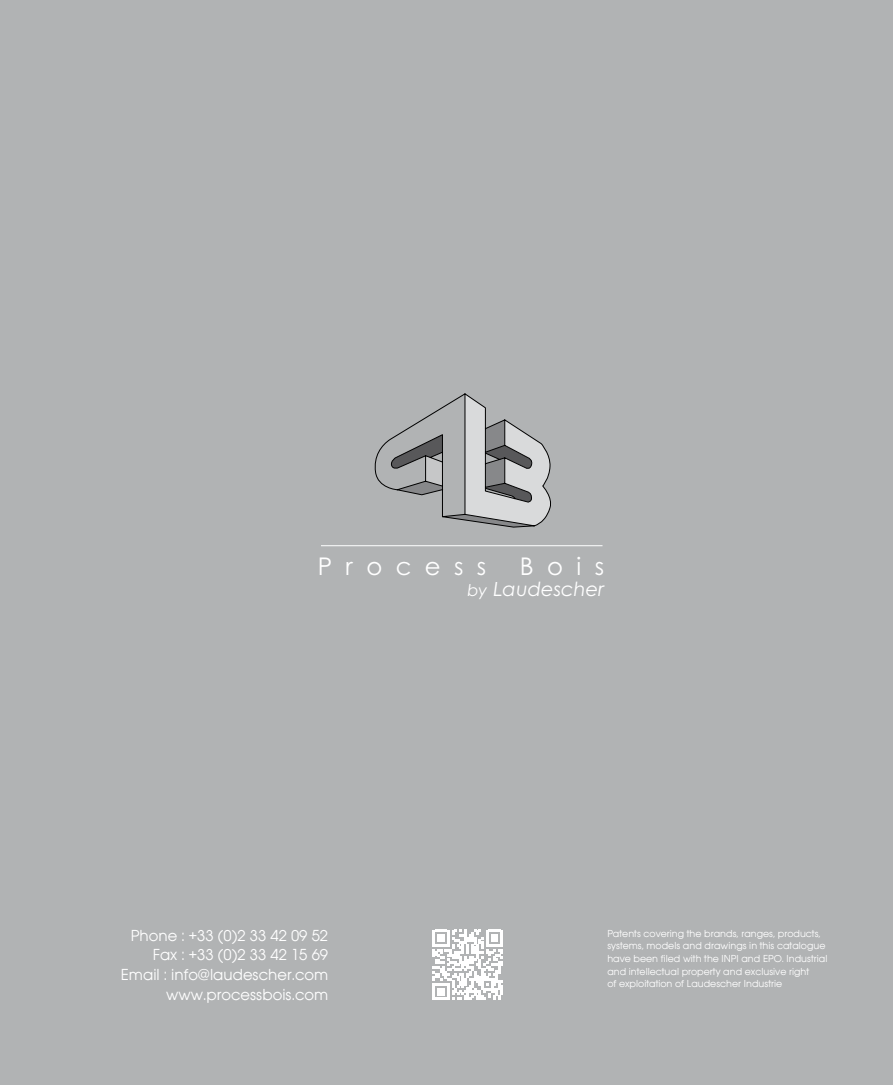
<style>
.page{position:relative;width:893px;height:1085px;background:#fff}
.page>*{position:absolute;margin:0;border:0;box-sizing:border-box;transform-origin:0 0}
.t1{font:24.3px "Century Gothic";letter-spacing:.55em;color:#fff}
.t2{font:italic 19.5px "Century Gothic";color:#fff}
.t3{font:16.5px/19.8px "Avant Garde ITC";color:#fff;text-align:right}
.t4{font:10.5px/12.6px "Avant Garde ITC";color:#fff}
.s1{font-size:16.2px}
</style>
<div class="page">
<div style="left:0;top:0;width:893px;height:1084px;background:#b1b3b4"></div>
<svg style="left:374px;top:393px;width:177px;height:134px"></svg>
<hr style="left:321px;top:545px;width:281px;height:1px;background:#fff">
<svg style="left:433px;top:929px;width:70px;height:70px"></svg>
<h1 class="t1" style="left:318px;top:549px;width:170px">Process</h1>
<h1 class="t1" style="left:520px;top:549px;width:86px">Bois</h1>
<h2 class="t2" style="left:467px;top:575px;width:138px"><span class="s1">by</span> Laudescher</h2>
<h3 class="t3" style="left:121px;top:925px;width:209px">Phone : +33 (0)2 33 42 09 52<br>Fax : +33 (0)2 33 42 15 69<br>Email : info@laudescher.com www.processbois.com</h3>
<p class="t4" style="left:607px;top:926px;width:222px">Patents covering the brands, ranges, products, systems, models and drawings in this catalogue have been filed with the INPI and EPO. Industrial and intellectual property and exclusive right<br>of exploitation of Laudescher Industrie</p>
</div>
